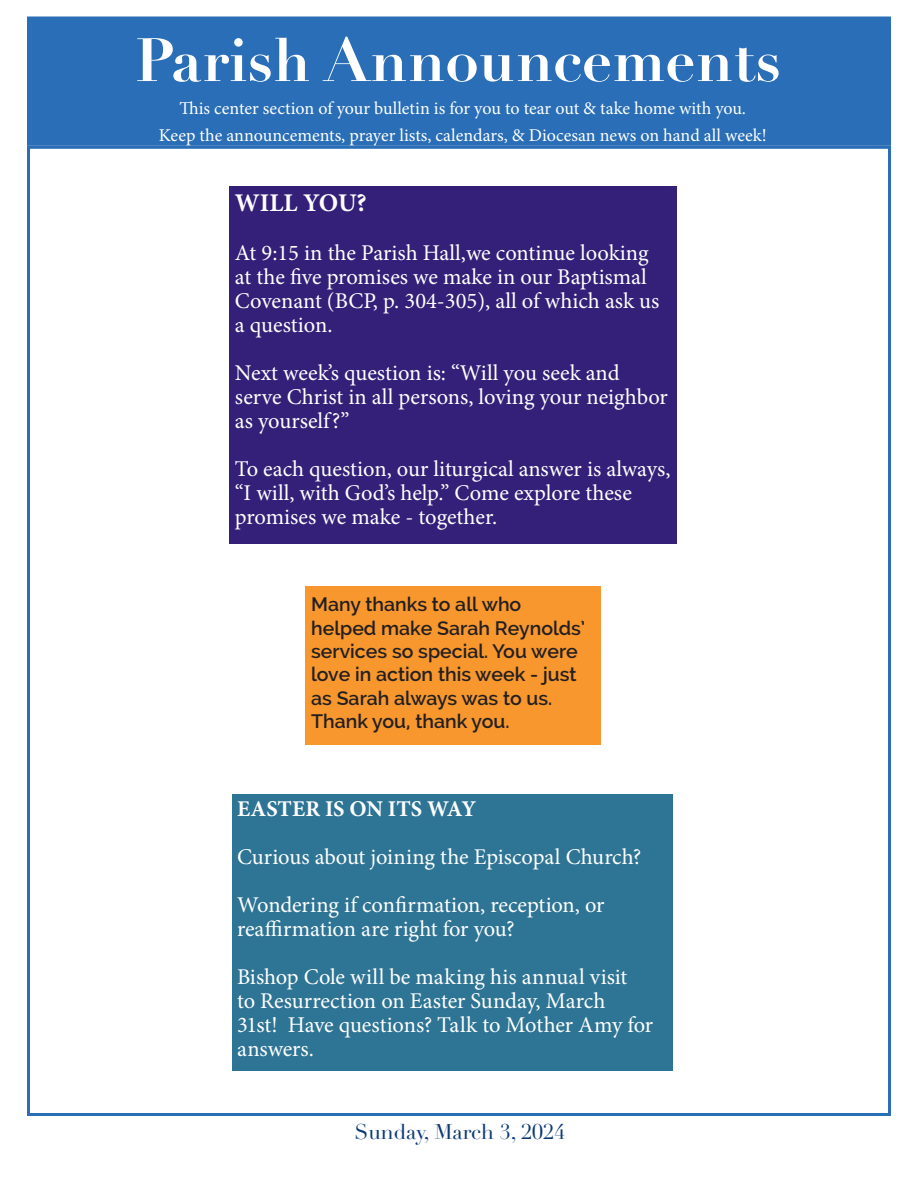
<style>
.page{position:relative;width:918px;height:1188px;background:#fff}
.page>*{position:absolute;margin:0;border:0;box-sizing:border-box;transform-origin:0 0}
.t1{font:700 60px "Didot LT Pro";color:#fff}
.t2{font:700 25.5px "Minion Pro";color:#fff}
.t3{font:22.5px/24px "Minion Pro";letter-spacing:-.005em;color:#fff}
.t4{font:700 22.5px "Minion Pro";color:#fff}
.t5{font:21px "Didot LT Pro";color:#0b3975}
.t6{font:600 19.5px/23.4px "Raleway";color:#231f20}
.t7{font:18px "Minion Pro";color:#fff}
</style>
<div class="page">
<div style="left:27px;top:16px;width:864px;height:130px;background:#296eb7;border:3px solid #296eb7"></div>
<div style="left:229px;top:186px;width:448px;height:357px;background:#341f79"></div>
<div style="left:233px;top:795px;width:440px;height:276px;background:#2e7494"></div>
<div style="left:305px;top:587px;width:295px;height:158px;background:#f7972d"></div>
<p class="t1" style="left:135px;top:23px;width:647px">Parish Announcements</p>
<p class="t7" style="left:180px;top:97px;width:568px">This center section of your bulletin is for you to tear out &amp; take home with you.</p>
<p class="t7" style="left:159px;top:124px;width:609px">Keep the announcements, prayer lists, calendars, &amp; Diocesan news on hand all week!</p>
<p class="t2" style="left:235px;top:184px;width:133px">WILL YOU?</p>
<p class="t3" style="left:235px;top:241px;width:426px">At 9:15 in the Parish Hall,we continue looking at the five promises we make in our Baptismal Covenant (BCP, p. 304-305), all of which ask us a question.</p>
<p class="t3" style="left:235px;top:361px;width:434px">Next week’s question is: “Will you seek and serve Christ in all persons, loving your neighbor as yourself?”</p>
<p class="t3" style="left:235px;top:457px;width:437px">To each question, our liturgical answer is always, “I will, with God’s help.” Come explore these promises we make - together.</p>
<p class="t6" style="left:311px;top:593px;width:276px">Many thanks to all who helped make Sarah Reynolds’ services so special. You were love in action this week - just as Sarah always was to us.<br>Thank you, thank you.</p>
<p class="t4" style="left:237px;top:793px;width:241px">EASTER IS ON ITS WAY</p>
<p class="t3" style="left:237px;top:845px;width:406px">Curious about joining the Episcopal Church?</p>
<p class="t3" style="left:237px;top:893px;width:369px">Wondering if confirmation, reception, or reaffirmation are right for you?</p>
<p class="t3" style="left:237px;top:965px;width:418px">Bishop Cole will be making his annual visit<br>to Resurrection on Easter Sunday, March<br>31st! Have questions? Talk to Mother Amy for answers.</p>
<p class="t5" style="left:355px;top:1119px;width:212px">Sunday, March 3, 2024</p>
</div>
